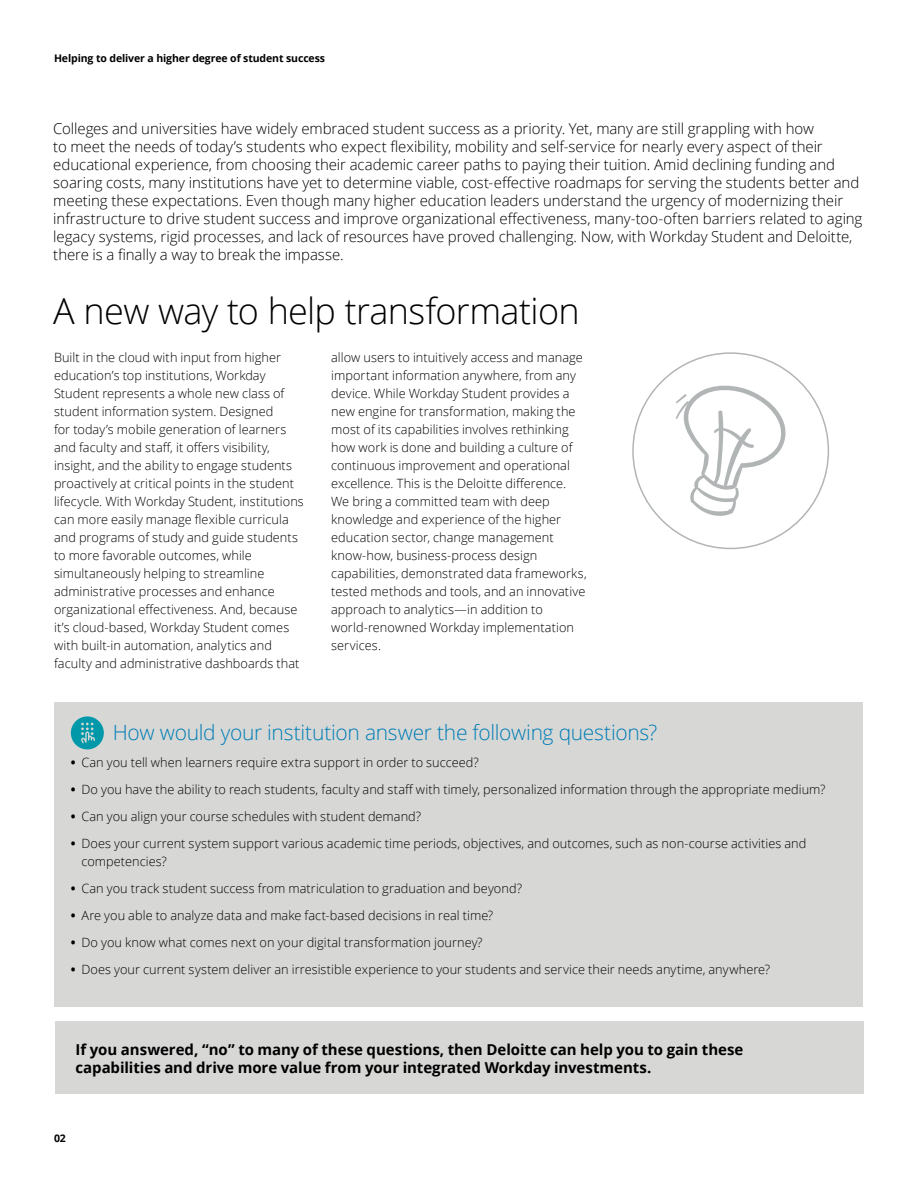
<style>
.page{position:relative;width:918px;height:1188px;background:#fff}
.page>*{position:absolute;margin:0;border:0;box-sizing:border-box;transform-origin:0 0}
.t1{font:300 36px "Open Sans";letter-spacing:-.02em;color:#000}
.t2{font:300 21px "Open Sans";letter-spacing:-.015em;color:#007db6}
.t3{font:300 15px/18px "Open Sans";letter-spacing:-.005em;color:#000}
.t4{font:700 15px/18px "Open Sans";letter-spacing:-.005em;color:#000}
.t5{font:300 12.75px/18px "Open Sans";letter-spacing:.005em;color:#000}
.t6{font:700 10.5px "Open Sans";letter-spacing:-.01em;color:#000}
.s1{font-weight:700}
</style>
<div class="page">
<div style="left:56px;top:1022px;width:808px;height:72px;background:#d7d8d6"></div>
<div style="left:55px;top:703px;width:808px;height:304px;background:#d7d8d6"></div>
<svg style="left:71px;top:716px;width:33px;height:33px"></svg>
<svg style="left:676px;top:385px;width:110px;height:131px"></svg>
<p class="t6" style="left:54px;top:51px;width:273px">Helping to deliver a higher degree of student success</p>
<p class="t3" style="left:53px;top:119px;width:811px">Colleges and universities have widely embraced student success as a priority. Yet, many are still grappling with how<br>to meet the needs of today’s students who expect flexibility, mobility and self-service for nearly every aspect of their educational experience, from choosing their academic career paths to paying their tuition. Amid declining funding and soaring costs, many institutions have yet to determine viable, cost-effective roadmaps for serving the students better and meeting these expectations. Even though many higher education leaders understand the urgency of modernizing their infrastructure to drive student success and improve organizational effectiveness, many-too-often barriers related to aging legacy systems, rigid processes, and lack of resources have proved challenging. Now, with Workday Student and Deloitte, there is a finally a way to break the impasse.</p>
<h1 class="t1" style="left:53px;top:286px;width:528px">A new way to help transformation</h1>
<p class="t5" style="left:331px;top:348px;width:257px">allow users to intuitively access and manage important information anywhere, from any device. While Workday Student provides a new engine for transformation, making the most of its capabilities involves rethinking how work is done and building a culture of continuous improvement and operational excellence. This is the Deloitte difference.<br>We bring a committed team with deep knowledge and experience of the higher education sector, change management know-how, business-process design capabilities, demonstrated data frameworks, tested methods and tools, and an innovative approach to analytics—in addition to world-renowned Workday implementation services.</p>
<p class="t5" style="left:54px;top:348px;width:251px">Built in the cloud with input from higher education’s top institutions, Workday Student represents a whole new class of student information system. Designed<br>for today’s mobile generation of learners and faculty and staff, it offers visibility, insight, and the ability to engage students proactively at critical points in the student lifecycle. With Workday Student, institutions can more easily manage flexible curricula and programs of study and guide students to more favorable outcomes, while simultaneously helping to streamline administrative processes and enhance organizational effectiveness. And, because it’s cloud-based, Workday Student comes with built-in automation, analytics and faculty and administrative dashboards that</p>
<h2 class="t2" style="left:113px;top:718px;width:546px">How would your institution answer the following questions?</h2>
<p class="t5" style="left:71px;top:753px;width:410px"><span class="s1">•</span> Can you tell when learners require extra support in order to succeed?</p>
<p class="t5" style="left:71px;top:780px;width:756px"><span class="s1">•</span> Do you have the ability to reach students, faculty and staff with timely, personalized information through the appropriate medium?</p>
<p class="t5" style="left:71px;top:807px;width:352px"><span class="s1">•</span> Can you align your course schedules with student demand?</p>
<p class="t5" style="left:81px;top:834px;width:727px;text-indent:-11px"><span class="s1">•</span> Does your current system support various academic time periods, objectives, and outcomes, such as non-course activities and competencies?</p>
<p class="t5" style="left:71px;top:879px;width:453px"><span class="s1">•</span> Can you track student success from matriculation to graduation and beyond?</p>
<p class="t5" style="left:71px;top:906px;width:424px"><span class="s1">•</span> Are you able to analyze data and make fact-based decisions in real time?</p>
<p class="t5" style="left:71px;top:933px;width:413px"><span class="s1">•</span> Do you know what comes next on your digital transformation journey?</p>
<p class="t5" style="left:71px;top:960px;width:701px"><span class="s1">•</span> Does your current system deliver an irresistible experience to your students and service their needs anytime, anywhere?</p>
<p class="t4" style="left:76px;top:1040px;width:669px">If you answered, “no” to many of these questions, then Deloitte can help you to gain these capabilities and drive more value from your integrated Workday investments.</p>
<p class="t6" style="left:54px;top:1131px;width:13px">02</p>
</div>
